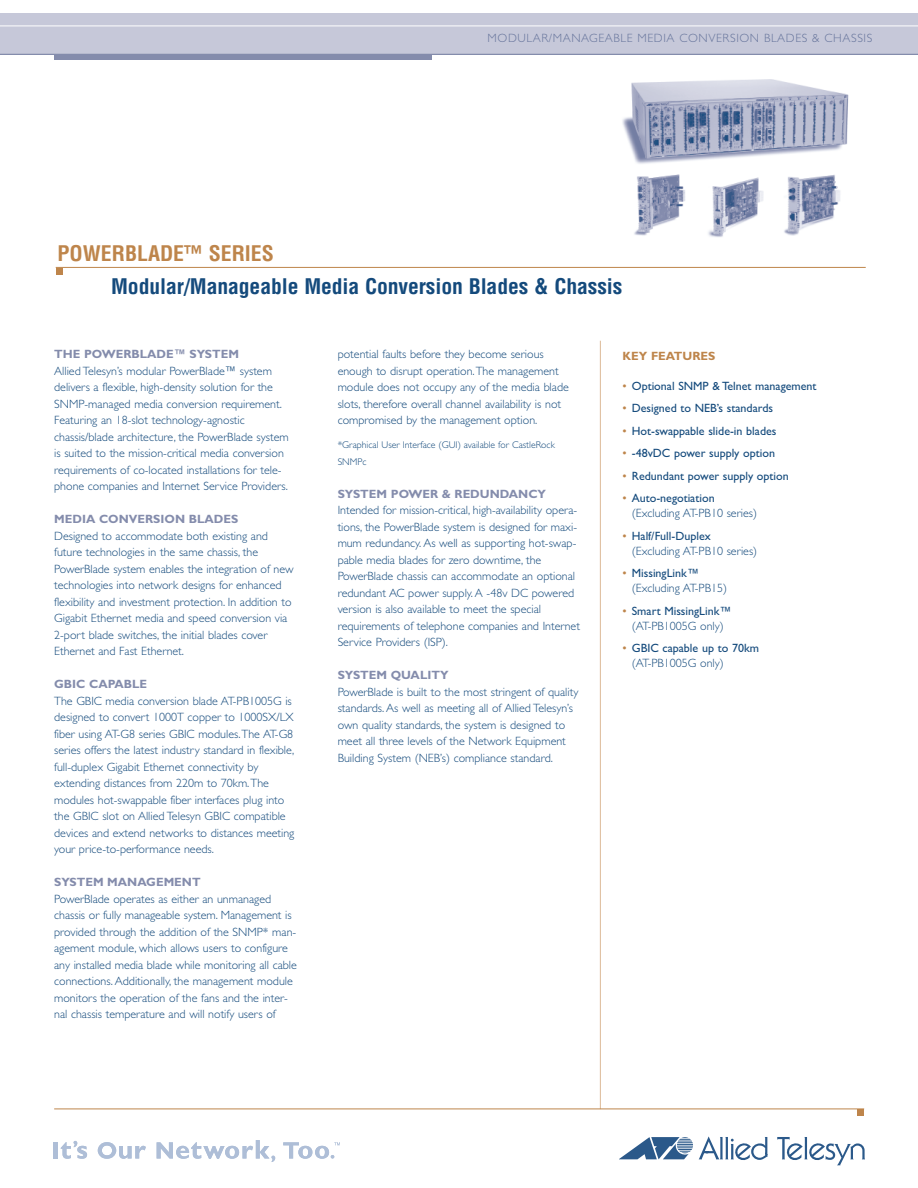
<style>
.page{position:relative;width:918px;height:1188px;background:#fff}
.page>*{position:absolute;margin:0;border:0;box-sizing:border-box;transform-origin:0 0}
.t1{font:700 condensed 21px "Helvetica";letter-spacing:-.005em;color:#144a7c}
.t2{font:700 condensed 21px "Helvetica";color:#be854b}
.t3{font:300 12px/16.5px "Gill Sans";color:#144a7c}
.t4{font:12px/15px "Gill Sans";color:#144a7c;text-align:center}
.t5{font:700 12px "Gill Sans";color:#848cac}
.t6{font:300 12px "Gill Sans";letter-spacing:.05em;color:#67759c}
.t7{font:700 12px "Gill Sans";color:#be854b}
.t8{font:300 9.75px/16.5px "Gill Sans";color:#144a7c}
.s1{color:#be854b}
.s2{font-weight:400;color:#be854b}
.s3{font-weight:400}
.s4{font-weight:300}
</style>
<div class="page">
<div style="left:56px;top:268px;width:7px;height:7px;background:#be854b"></div>
<hr style="left:56px;top:267px;width:810px;height:1px;background:#be854b">
<hr style="left:600px;top:341px;width:1px;height:768px;background:#dcb997">
<svg style="left:620px;top:1137px;width:73px;height:22px"></svg>
<svg style="left:699px;top:1136px;width:69px;height:24px"></svg>
<svg style="left:777px;top:1137px;width:87px;height:28px"></svg>
<div style="left:857px;top:1109px;width:7px;height:7px;background:#be854b"></div>
<hr style="left:54px;top:1109px;width:810px;height:1px;background:#be854b">
<div style="left:0;top:14px;width:918px;height:40px;background:#c6c8d9"></div>
<hr style="left:0;top:26px;width:918px;height:1px;background:#fff">
<div style="left:54px;top:54px;width:378px;height:6px;background:#848cac"></div>
<hr style="left:54px;top:1142px;width:4px;height:16px;background:#aebed7">
<svg style="left:61px;top:1141px;width:26px;height:18px"></svg>
<svg style="left:98px;top:1142px;width:48px;height:17px"></svg>
<svg style="left:157px;top:1140px;width:118px;height:22px"></svg>
<svg style="left:283px;top:1142px;width:57px;height:17px"></svg>
<img style="left:622px;top:79px;width:227px;height:85px">
<hr style="left:0;top:54px;width:918px;height:1px;background:#848cac">
<img style="left:634px;top:174px;width:51px;height:62px">
<img style="left:708px;top:177px;width:56px;height:60px">
<img style="left:784px;top:175px;width:56px;height:61px">
<p class="t6" style="left:488px;top:34px;width:386px">MODULAR/MANAGEABLE MEDIA CONVERSION BLADES &amp; CHASSIS</p>
<h1 class="t2" style="left:58px;top:241px;width:218px">POWERBLADE™ SERIES</h1>
<h1 class="t1" style="left:111px;top:274px;width:513px">Modular/Manageable Media Conversion Blades &amp; Chassis</h1>
<p class="t5" style="left:54px;top:350px;width:186px">THE POWERBLADE™ SYSTEM</p>
<p class="t3" style="left:54px;top:363px;width:236px">Allied Telesyn’s modular PowerBlade™ system delivers a flexible, high-density solution for the SNMP-managed media conversion requirement.<br>Featuring an 18-slot technology-agnostic chassis/blade architecture, the PowerBlade system is suited to the mission-critical media conversion requirements of co-located installations for tele&shy;phone companies and Internet Service Providers.</p>
<p class="t5" style="left:54px;top:515px;width:186px">MEDIA CONVERSION BLADES</p>
<p class="t3" style="left:54px;top:528px;width:241px">Designed to accommodate both existing and future technologies in the same chassis, the PowerBlade system enables the integration of new technologies into network designs for enhanced flexibility and investment protection. In addition to Gigabit Ethernet media and speed conversion via 2-port blade switches, the initial blades cover Ethernet and Fast Ethernet.</p>
<p class="t5" style="left:54px;top:680px;width:94px">GBIC CAPABLE</p>
<p class="t3" style="left:54px;top:693px;width:242px">The GBIC media conversion blade AT-PB1005G is designed to convert 1000T copper to 1000SX/LX fiber using AT-G8 series GBIC modules.The AT-G8 series offers the latest industry standard in flexible, full-duplex Gigabit Ethernet connectivity by extending distances from 220m to 70km.The modules hot-swappable fiber interfaces plug into the GBIC slot on Allied Telesyn GBIC compatible devices and extend networks to distances meeting your price-to-performance needs.</p>
<p class="t5" style="left:54px;top:878px;width:148px">SYSTEM MANAGEMENT</p>
<p class="t3" style="left:54px;top:891px;width:244px">PowerBlade operates as either an unmanaged chassis or fully manageable system. Management is provided through the addition of the SNMP* man&shy;agement module, which allows users to configure any installed media blade while monitoring all cable connections. Additionally, the management module monitors the operation of the fans and the inter&shy;nal chassis temperature and will notify users of</p>
<p class="t3" style="left:338px;top:347px;width:233px">potential faults before they become serious enough to disrupt operation.The management module does not occupy any of the media blade slots, therefore overall channel availability is not compromised by the management option.</p>
<p class="t8" style="left:338px;top:437px;width:219px">*Graphical User Interface (GUI) available for CastleRock<br>SNMPc</p>
<p class="t5" style="left:338px;top:489px;width:210px">SYSTEM POWER &amp; REDUNDANCY</p>
<p class="t3" style="left:338px;top:503px;width:244px">Intended for mission-critical, high-availability opera&shy;tions, the PowerBlade system is designed for maxi&shy;mum redundancy. As well as supporting hot-swap&shy;pable media blades for zero downtime, the PowerBlade chassis can accommodate an optional redundant AC power supply. A -48v DC powered version is also available to meet the special requirements of telephone companies and Internet Service Providers (ISP).</p>
<p class="t5" style="left:338px;top:671px;width:112px">SYSTEM QUALITY</p>
<p class="t3" style="left:338px;top:684px;width:242px">PowerBlade is built to the most stringent of quality standards. As well as meeting all of Allied Telesyn’s own quality standards, the system is designed to meet all three levels of the Network Equipment Building System (NEB’s) compliance standard.</p>
<p class="t7" style="left:623px;top:351px;width:94px">KEY FEATURES</p>
<p class="t4" style="left:623px;top:378px;width:195px"><span class="s1">•</span> Optional SNMP &amp; Telnet management</p>
<p class="t4" style="left:623px;top:400px;width:152px"><span class="s1">•</span> Designed to NEB’s standards</p>
<p class="t4" style="left:623px;top:423px;width:155px"><span class="s1">•</span> Hot-swappable slide-in blades</p>
<p class="t4" style="left:623px;top:445px;width:154px"><span class="s1">•</span> -48vDC power supply option</p>
<p class="t4" style="left:623px;top:468px;width:168px"><span class="s1">•</span> Redundant power supply option</p>
<p class="t3" style="left:632px;top:492px;width:127px;line-height:15px;text-indent:-9px"><span class="s2">•</span> <span class="s3">Auto-negotiation </span>(Excluding AT-PB10 series)</p>
<p class="t3" style="left:632px;top:529px;width:127px;line-height:15px;text-indent:-9px"><span class="s2">•</span> <span class="s3">Half/Full-Duplex </span>(Excluding AT-PB10 series)</p>
<p class="t3" style="left:632px;top:567px;width:97px;line-height:15px;text-indent:-9px"><span class="s2">•</span> <span class="s3">MissingLink™ </span>(Excluding AT-PB15)</p>
<p class="t4" style="left:623px;top:603px;width:110px"><span class="s1">•</span> Smart MissingLink™ <span class="s4">(AT-PB1005G only)</span></p>
<p class="t4" style="left:632px;top:640px;width:129px;text-align:left;text-indent:-9px"><span class="s1">•</span> GBIC capable up to 70km <span class="s4">(AT-PB1005G only)</span></p>
</div>
